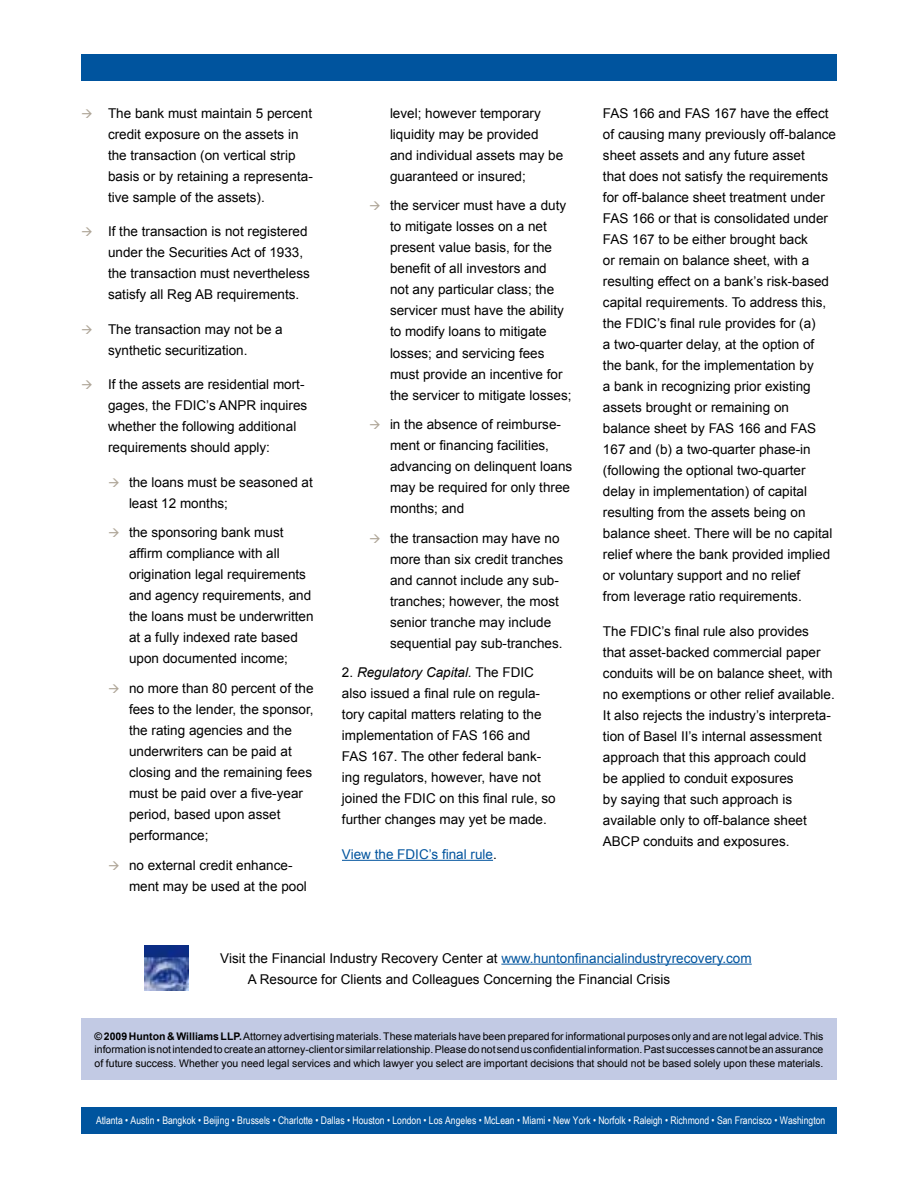
<style>
.page{position:relative;width:918px;height:1188px;background:#fff}
.page>*{position:absolute;margin:0;border:0;box-sizing:border-box;transform-origin:0 0}
.t1{font:13.5px/21px "Arial";color:#000}
.t2{font:13.5px "Arial";color:#00549e}
.t3{font:10.5px/13.5px "Arial";color:#000;text-align:justify}
.t4{font:10.5px "Arial Narrow";color:#fff}
.s1{font-style:italic}
.s2{color:#000}
.s3{color:#00549e}
.s4{font-weight:700}
</style>
<div class="page">
<div style="left:81px;top:1107px;width:756px;height:26px;background:#00549e"></div>
<div style="left:81px;top:54px;width:756px;height:26px;background:#00549e"></div>
<div style="left:81px;top:1018px;width:756px;height:62px;background:#c2cae4"></div>
<hr style="left:342px;top:860px;width:151px;height:1px;background:#00549e">
<hr style="left:501px;top:964px;width:251px;height:1px;background:#00549e">
<img style="left:144px;top:946px;width:45px;height:45px">
<p class="t1" style="left:108px;top:103px;width:206px">The bank must maintain 5 percent credit exposure on the assets in the transaction (on vertical strip basis or by retaining a representa&shy;tive sample of the assets).</p>
<p class="t1" style="left:108px;top:221px;width:203px">If the transaction is not registered under the Securities Act of 1933, the transaction must nevertheless satisfy all Reg AB requirements.</p>
<p class="t1" style="left:108px;top:319px;width:176px">The transaction may not be a synthetic securitization.</p>
<p class="t1" style="left:108px;top:374px;width:201px">If the assets are residential mort&shy;gages, the FDIC’s ANPR inquires whether the following additional requirements should apply:</p>
<p class="t1" style="left:129px;top:472px;width:185px">the loans must be seasoned at least 12 months;</p>
<p class="t1" style="left:129px;top:522px;width:186px">the sponsoring bank must affirm compliance with all origination legal requirements and agency requirements, and the loans must be underwritten at a fully indexed rate based upon documented income;</p>
<p class="t1" style="left:129px;top:678px;width:186px">no more than 80 percent of the fees to the lender, the sponsor, the rating agencies and the underwriters can be paid at closing and the remaining fees must be paid over a five-year period, based upon asset performance;</p>
<p class="t1" style="left:129px;top:855px;width:179px">no external credit enhance&shy;ment may be used at the pool</p>
<p class="t1" style="left:390px;top:103px;width:175px">level; however temporary liquidity may be provided and individual assets may be guaranteed or insured;</p>
<p class="t1" style="left:390px;top:195px;width:183px">the servicer must have a duty to mitigate losses on a net present value basis, for the benefit of all investors and<br>not any particular class; the servicer must have the ability to modify loans to mitigate losses; and servicing fees must provide an incentive for the servicer to mitigate losses;</p>
<p class="t1" style="left:390px;top:414px;width:184px">in the absence of reimburse&shy;ment or financing facilities, advancing on delinquent loans may be required for only three months; and</p>
<p class="t1" style="left:390px;top:528px;width:175px">the transaction may have no more than six credit tranches and cannot include any sub&shy;tranches; however, the most senior tranche may include sequential pay sub-tranches.</p>
<p class="t1" style="left:342px;top:662px;width:215px">2. <span class="s1">Regulatory Capital.</span> The FDIC also issued a final rule on regula&shy;tory capital matters relating to the implementation of FAS 166 and FAS 167. The other federal bank&shy;ing regulators, however, have not joined the FDIC on this final rule, so further changes may yet be made.</p>
<p class="t2" style="left:342px;top:845px;width:156px">View the FDIC’s final rule<span class="s2">.</span></p>
<p class="t1" style="left:603px;top:103px;width:235px">FAS 166 and FAS 167 have the effect of causing many previously off-balance sheet assets and any future asset<br>that does not satisfy the requirements for off-balance sheet treatment under FAS 166 or that is consolidated under FAS 167 to be either brought back<br>or remain on balance sheet, with a resulting effect on a bank’s risk-based capital requirements. To address this, the FDIC’s final rule provides for (a)<br>a two-quarter delay, at the option of the bank, for the implementation by<br>a bank in recognizing prior existing assets brought or remaining on balance sheet by FAS 166 and FAS 167 and (b) a two-quarter phase-in (following the optional two-quarter delay in implementation) of capital resulting from the assets being on balance sheet. There will be no capital relief where the bank provided implied or voluntary support and no relief<br>from leverage ratio requirements.</p>
<p class="t1" style="left:603px;top:620px;width:233px">The FDIC’s final rule also provides that asset-backed commercial paper conduits will be on balance sheet, with no exemptions or other relief available.<br>It also rejects the industry’s interpreta&shy;tion of Basel II’s internal assessment approach that this approach could<br>be applied to conduit exposures<br>by saying that such approach is available only to off-balance sheet ABCP conduits and exposures.</p>
<p class="t1" style="left:248px;top:948px;width:505px;text-indent:-28px">Visit the Financial Industry Recovery Center at <span class="s3">www.huntonfinancialindustryrecovery.com<br></span>A Resource for Clients and Colleagues Concerning the Financial Crisis</p>
<p class="t3" style="left:94px;top:1029px;width:730px"><span class="s4">© 2009 Hunton &amp; Williams LLP.</span> Attorney advertising materials. These materials have been prepared for informational purposes only and are not legal advice. This information is not intended to create an attorney-client or similar relationship. Please do not send us confidential information. Past successes cannot be an assurance of future success. Whether you need legal services and which lawyer you select are important decisions that should not be based solely upon these materials.</p>
<p class="t4" style="left:96px;top:1113px;width:731px">Atlanta • Austin • Bangkok • Beijing • Brussels • Charlotte • Dallas • Houston • London • Los Angeles • McLean • Miami • New York • Norfolk • Raleigh • Richmond • San Francisco • Washington</p>
</div>
